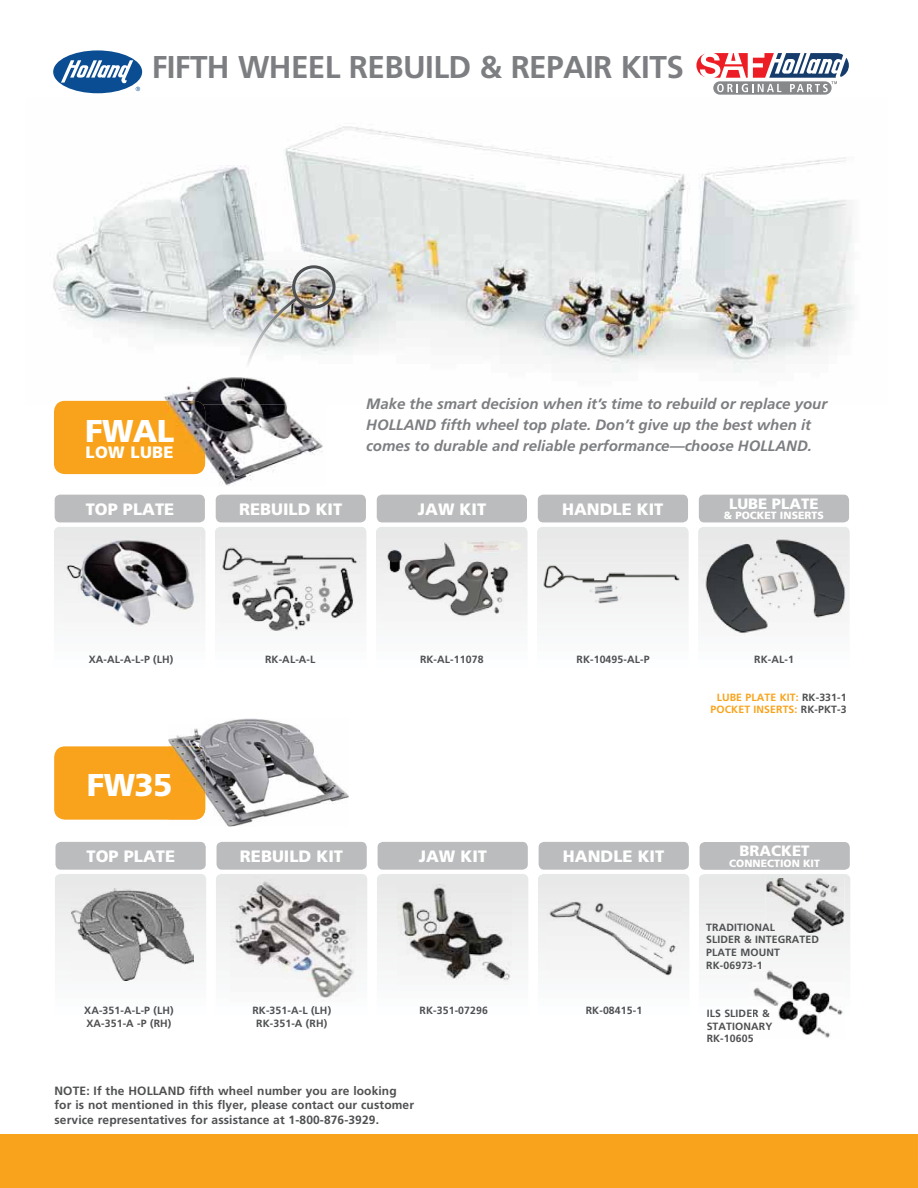
<style>
.page{position:relative;width:918px;height:1188px;background:#fff}
.page>*{position:absolute;margin:0;border:0;box-sizing:border-box;transform-origin:0 0}
.t1{font:700 31.5px "Frutiger";letter-spacing:-.02em;color:#7c7e81}
.t2{font:900 31.5px "Frutiger";letter-spacing:-.02em;color:#fff}
.t3{font:900 16.5px "Frutiger";color:#fff}
.t4{font:italic 700 15px/21px "Frutiger";color:#7c7e81}
.t5{font:900 15px "Frutiger";color:#fff}
.t6{font:700 12px/14.4px "Frutiger";letter-spacing:.01em;color:#4f5052}
.t7{font:700 10.5px/12.6px "Frutiger";letter-spacing:.01em;color:#4f5052}
.t8{font:700 10.5px/12.6px "Frutiger";letter-spacing:.01em;color:#f8a31b;text-align:center}
.t9{font:900 10.5px "Frutiger";color:#fff}
.s1{color:#4f5052}
</style>
<div class="page">
<div style="left:54px;top:746px;width:151px;height:74px;background:#f8a31b;border-radius:11px"></div>
<img style="left:53px;top:126px;width:801px;height:279px">
<div style="left:0;top:1134px;width:918px;height:54px;background:#f8a31b"></div>
<div style="left:713px;top:81px;width:119px;height:14px;background:#86888a;border-radius:7px"></div>
<svg style="left:696px;top:53px;width:153px;height:39px"></svg>
<div style="left:54px;top:401px;width:151px;height:73px;background:#f8a31b;border-radius:11px"></div>
<div style="left:54px;top:527px;width:152px;height:197px;background:linear-gradient(to bottom,#e9e9ea,#fff);border-radius:5px"></div>
<div style="left:55px;top:495px;width:150px;height:27px;background:#bbbcbe;border-radius:5px"></div>
<div style="left:215px;top:527px;width:152px;height:197px;background:linear-gradient(to bottom,#e9e9ea,#fff);border-radius:5px"></div>
<div style="left:216px;top:495px;width:150px;height:27px;background:#bbbcbe;border-radius:5px"></div>
<div style="left:376px;top:527px;width:152px;height:197px;background:linear-gradient(to bottom,#e9e9ea,#fff);border-radius:5px"></div>
<div style="left:377px;top:495px;width:150px;height:27px;background:#bbbcbe;border-radius:5px"></div>
<div style="left:537px;top:527px;width:152px;height:197px;background:linear-gradient(to bottom,#e9e9ea,#fff);border-radius:5px"></div>
<div style="left:538px;top:495px;width:150px;height:27px;background:#bbbcbe;border-radius:5px"></div>
<div style="left:698px;top:527px;width:152px;height:197px;background:linear-gradient(to bottom,#e9e9ea,#fff);border-radius:5px"></div>
<div style="left:699px;top:495px;width:150px;height:27px;background:#bbbcbe;border-radius:5px"></div>
<img style="left:702px;top:536px;width:145px;height:99px">
<img style="left:64px;top:536px;width:136px;height:92px">
<img style="left:220px;top:546px;width:140px;height:85px">
<img style="left:540px;top:561px;width:143px;height:46px">
<img style="left:383px;top:540px;width:139px;height:90px">
<div style="left:55px;top:874px;width:151px;height:197px;background:linear-gradient(to bottom,#e8e8e9,#fff);border-radius:5px"></div>
<div style="left:55px;top:842px;width:151px;height:28px;background:#bbbcbe;border-radius:5px"></div>
<div style="left:216px;top:874px;width:152px;height:197px;background:linear-gradient(to bottom,#e9e9e9,#fff);border-radius:5px"></div>
<div style="left:217px;top:842px;width:150px;height:28px;background:#bbbcbe;border-radius:5px"></div>
<div style="left:377px;top:874px;width:152px;height:197px;background:linear-gradient(to bottom,#e9e9e9,#fff);border-radius:5px"></div>
<div style="left:378px;top:842px;width:150px;height:28px;background:#bbbcbe;border-radius:5px"></div>
<div style="left:538px;top:874px;width:152px;height:197px;background:linear-gradient(to bottom,#e9e9ea,#fff);border-radius:5px"></div>
<div style="left:539px;top:842px;width:150px;height:28px;background:#bbbcbe;border-radius:5px"></div>
<img style="left:398px;top:884px;width:113px;height:100px">
<img style="left:72px;top:889px;width:121px;height:91px">
<img style="left:231px;top:877px;width:125px;height:124px">
<img style="left:548px;top:897px;width:132px;height:80px">
<div style="left:53px;top:50px;width:89px;height:43px;background:#0a4d93;border-radius:50%"></div>
<svg style="left:61px;top:60px;width:79px;height:31px"></svg>
<img style="left:168px;top:724px;width:181px;height:102px">
<img style="left:168px;top:746px;width:37px;height:74px">
<img style="left:168px;top:773px;width:3px;height:23px">
<img style="left:168px;top:718px;width:38px;height:6px">
<img style="left:215px;top:718px;width:134px;height:6px">
<div style="left:292px;top:265px;width:44px;height:44px;border:3px solid #4f5052;border-radius:50%"></div>
<img style="left:244px;top:298px;width:53px;height:75px">
<img style="left:160px;top:373px;width:166px;height:113px">
<img style="left:160px;top:401px;width:45px;height:73px">
<img style="left:160px;top:420px;width:14px;height:22px">
<svg style="left:160px;top:446px;width:13px;height:12px"></svg>
<img style="left:241px;top:373px;width:6px;height:20px">
<div style="left:699px;top:874px;width:152px;height:198px;background:linear-gradient(to bottom,#e9e9ea,#fff);border-radius:5px"></div>
<div style="left:700px;top:842px;width:150px;height:28px;background:#bbbcbe;border-radius:5px"></div>
<img style="left:765px;top:878px;width:80px;height:55px">
<svg style="left:765px;top:923px;width:10px;height:8px"></svg>
<img style="left:749px;top:968px;width:96px;height:71px">
<svg style="left:749px;top:968px;width:12px;height:1px"></svg>
<img style="left:749px;top:1010px;width:21px;height:7px">
<img style="left:749px;top:1022px;width:23px;height:8px">
<svg style="left:749px;top:1035px;width:4px;height:4px"></svg>
<h1 class="t1" style="left:152px;top:54px;width:534px">FIFTH WHEEL REBUILD &amp; REPAIR KITS</h1>
<h1 class="t2" style="left:85px;top:419px;width:91px">FWAL</h1>
<h2 class="t3" style="left:86px;top:445px;width:90px">LOW LUBE</h2>
<h3 class="t4" style="left:366px;top:395px;width:462px">Make the smart decision when it’s time to rebuild or replace your<br>HOLLAND fifth wheel top plate. Don’t give up the best when it comes to durable and reliable performance—choose HOLLAND.</h3>
<h2 class="t3" style="left:86px;top:503px;width:90px">TOP PLATE</h2>
<h2 class="t3" style="left:239px;top:503px;width:105px">REBUILD KIT</h2>
<h2 class="t3" style="left:418px;top:503px;width:70px">JAW KIT</h2>
<h2 class="t3" style="left:562px;top:503px;width:103px">HANDLE KIT</h2>
<h3 class="t5" style="left:729px;top:498px;width:91px">LUBE PLATE</h3>
<p class="t9" style="left:724px;top:512px;width:101px">&amp; POCKET INSERTS</p>
<p class="t7" style="left:89px;top:653px;width:86px">XA-AL-A-L-P (LH)</p>
<p class="t7" style="left:265px;top:654px;width:52px">RK-AL-A-L</p>
<p class="t7" style="left:420px;top:653px;width:65px">RK-AL-11078</p>
<p class="t7" style="left:577px;top:654px;width:75px">RK-10495-AL-P</p>
<p class="t7" style="left:754px;top:654px;width:41px">RK-AL-1</p>
<p class="t8" style="left:711px;top:691px;width:138px">LUBE PLATE KIT: <span class="s1">RK-331-1<br></span>POCKET INSERTS: <span class="s1">RK-PKT-3</span></p>
<h1 class="t2" style="left:87px;top:772px;width:87px">FW35</h1>
<h2 class="t3" style="left:87px;top:850px;width:90px">TOP PLATE</h2>
<h2 class="t3" style="left:240px;top:850px;width:105px">REBUILD KIT</h2>
<h2 class="t3" style="left:419px;top:850px;width:70px">JAW KIT</h2>
<h2 class="t3" style="left:563px;top:850px;width:103px">HANDLE KIT</h2>
<p class="t7" style="left:84px;top:1005px;width:91px">XA-351-A-L-P (LH)<br>XA-351-A -P (RH)</p>
<p class="t7" style="left:252px;top:1005px;width:80px;text-align:center">RK-351-A-L (LH)<br>RK-351-A (RH)</p>
<p class="t7" style="left:420px;top:1005px;width:70px">RK-351-07296</p>
<p class="t7" style="left:586px;top:1005px;width:58px">RK-08415-1</p>
<p class="t6" style="left:55px;top:1085px;width:361px">NOTE: If the HOLLAND fifth wheel number you are looking for is not mentioned in this flyer, please contact our customer service representatives for assistance at 1-800-876-3929.</p>
<h3 class="t5" style="left:740px;top:845px;width:72px">BRACKET</h3>
<p class="t9" style="left:729px;top:859px;width:92px">CONNECTION KIT</p>
<p class="t7" style="left:706px;top:922px;width:114px">TRADITIONAL<br>SLIDER &amp; INTEGRATED<br>PLATE MOUNT<br>RK-0697 -</p>
<p class="t7" style="left:747px;top:960px;width:17px">3 1</p>
<p class="t7" style="left:707px;top:1008px;width:67px">ILS SLIDER &amp;<br>STATIONARY<br>RK-10605</p>
</div>
